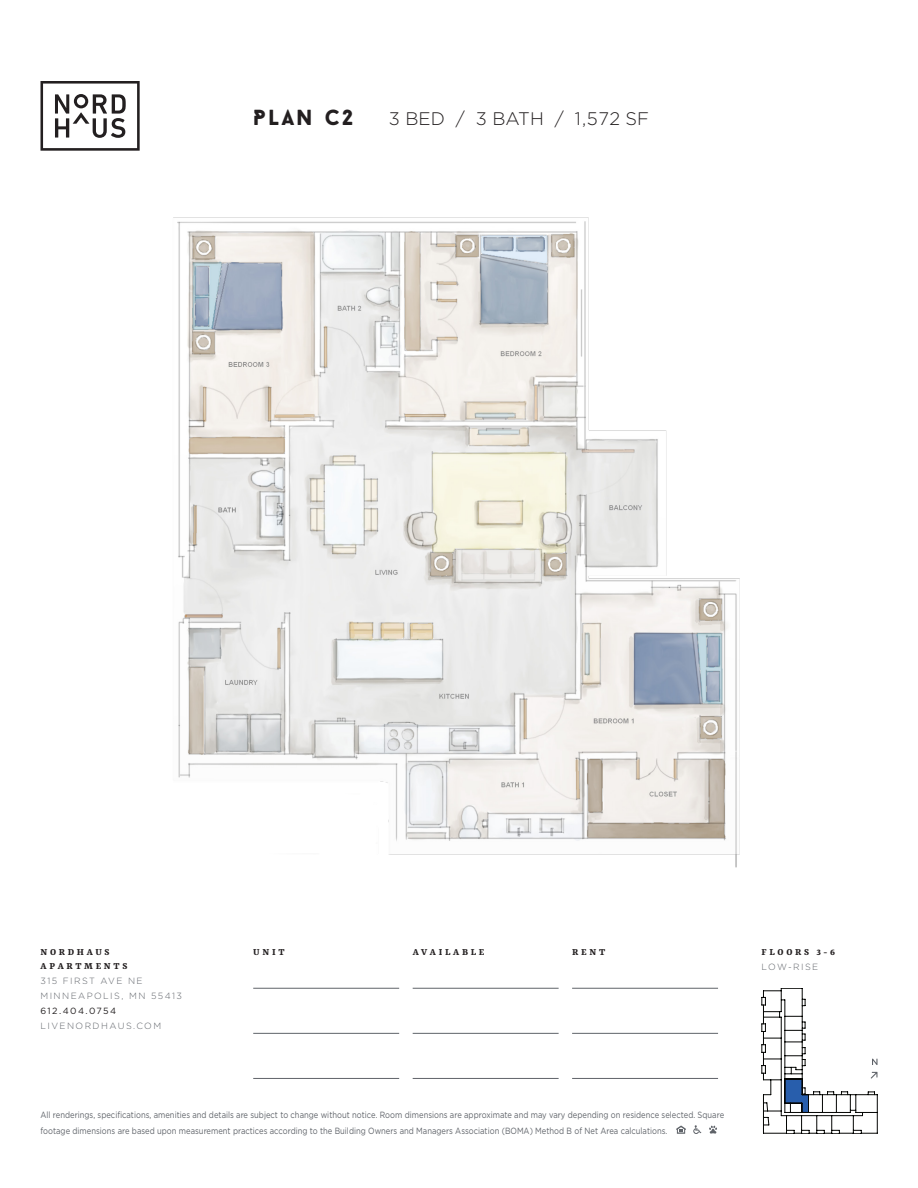
<style>
.page{position:relative;width:918px;height:1188px;background:#fff}
.page>*{position:absolute;margin:0;border:0;box-sizing:border-box;transform-origin:0 0}
.t1{font:900 21.75px "Baron Neue";letter-spacing:.11em;color:#231f20}
.t2{font:300 18.15px "Gotham";color:#231f20}
.t3{font:700 10.5px/13.5px "Yrsa";letter-spacing:.255em;color:#231f20}
.t4{font:9px/16.5px "Gotham";color:#5f6369;scale:.85 1}
.t5{font:300 9px/15px "Gotham";letter-spacing:.16em;color:#5f6369}
.t6{font:9px "Gotham";letter-spacing:.16em;color:#231f20}
</style>
<div class="page">
<svg style="left:40px;top:81px;width:100px;height:70px"></svg>
<svg style="left:676px;top:1126px;width:10px;height:8px"></svg>
<svg style="left:693px;top:1125px;width:8px;height:9px"></svg>
<svg style="left:709px;top:1126px;width:8px;height:8px"></svg>
<hr style="left:253px;top:988px;width:146px;height:1px;background:#5f6369">
<hr style="left:413px;top:988px;width:146px;height:1px;background:#5f6369">
<hr style="left:572px;top:988px;width:146px;height:1px;background:#5f6369">
<hr style="left:253px;top:1033px;width:146px;height:1px;background:#5f6369">
<hr style="left:413px;top:1033px;width:146px;height:1px;background:#5f6369">
<hr style="left:572px;top:1033px;width:146px;height:1px;background:#5f6369">
<hr style="left:253px;top:1078px;width:146px;height:1px;background:#5f6369">
<hr style="left:413px;top:1078px;width:146px;height:1px;background:#5f6369">
<hr style="left:572px;top:1078px;width:146px;height:1px;background:#5f6369">
<svg style="left:762px;top:988px;width:116px;height:146px"></svg>
<img style="left:173px;top:217px;width:567px;height:651px">
<p class="t1" style="left:253px;top:103px;width:101px">PLAN C2</p>
<p class="t2" style="left:389px;top:108px;width:262px">3 BED / 3 BATH / 1,572 SF</p>
<p class="t3" style="left:41px;top:945px;width:88px">NORDHAUS<br>APARTMENTS</p>
<p class="t5" style="left:40px;top:973px;width:143px">315 FIRST AVE NE<br>MINNEAPOLIS, MN 55413</p>
<p class="t6" style="left:40px;top:1006px;width:77px">612.404.0754</p>
<p class="t5" style="left:40px;top:1018px;width:122px">LIVENORDHAUS.COM</p>
<p class="t3" style="left:253px;top:945px;width:33px">UNIT</p>
<p class="t3" style="left:413px;top:945px;width:73px">AVAILABLE</p>
<p class="t3" style="left:572px;top:945px;width:35px">RENT</p>
<p class="t4" style="left:40px;top:1106px;width:806px">All renderings, specifications, amenities and details are subject to change without notice. Room dimensions are approximate and may vary depending on residence selected. Square footage dimensions are based upon measurement practices according to the Building Owners and Managers Association (BOMA) Method B of Net Area calculations.</p>
<p class="t3" style="left:762px;top:945px;width:75px">FLOORS 3-6</p>
<p class="t5" style="left:762px;top:959px;width:58px">LOW-RISE</p>
</div>
